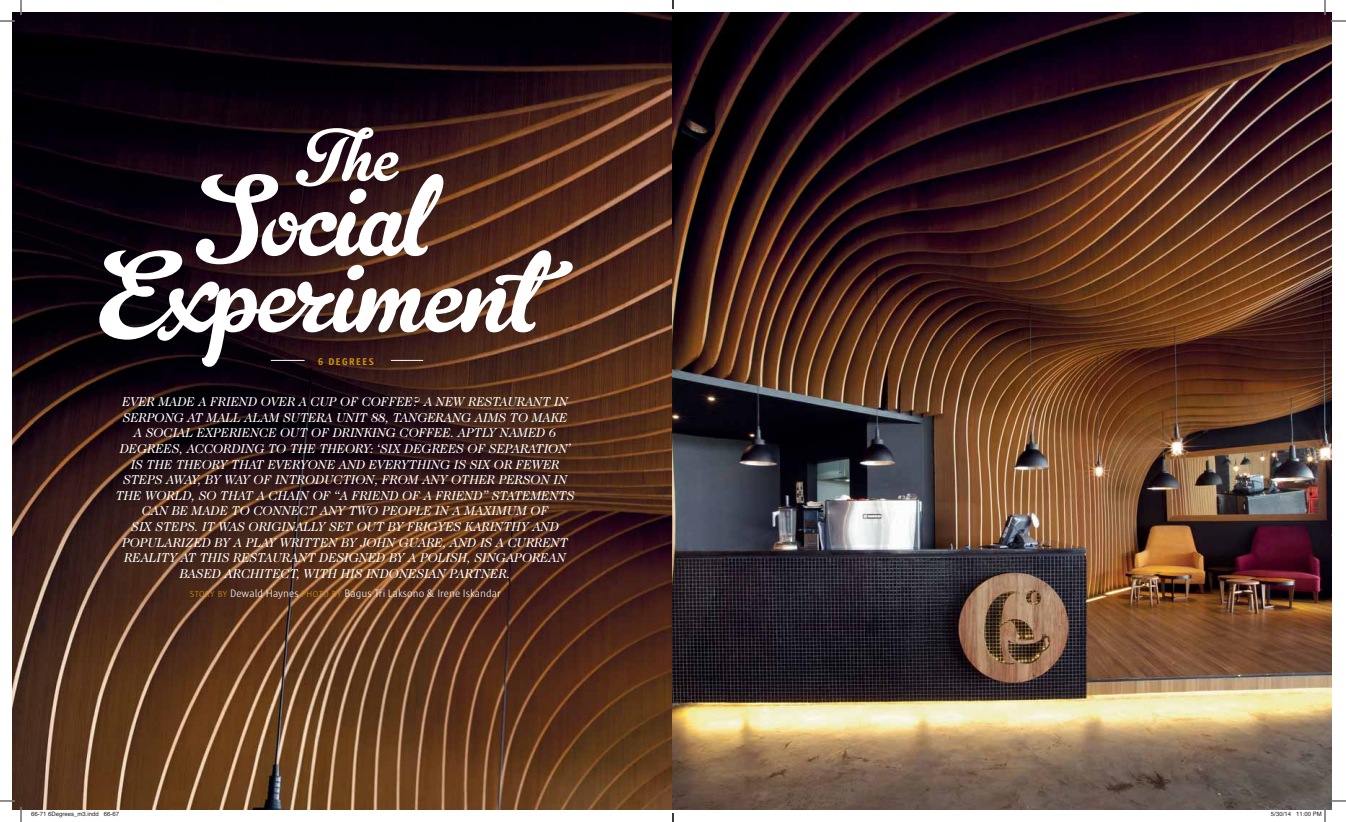
<style>
.page{position:relative;width:1346px;height:822px;background:#fff}
.page>*{position:absolute;margin:0;border:0;box-sizing:border-box;transform-origin:0 0}
.t1{font:113.9px "Gelato Script";letter-spacing:-.02em;color:#fff}
.t2{font:74.5px "Gelato Script";color:#fff}
.t3{font:italic 13px/15.6px "Caslon 224 Std";color:#fff;text-align:center}
.t4{font:300 11px "Sun";color:#fff}
.t5{font:700 10px "Sun";letter-spacing:.15em;color:#d39213}
.t6{font:6px "Helvetica";color:#231f20}
.s1{font-size:9px;color:#d39213}
</style>
<div class="page">
<img style="left:12px;top:12px;width:1319px;height:797px">
<hr style="left:271px;top:360px;width:34px;height:1px;background:#fff">
<hr style="left:391px;top:360px;width:32px;height:1px;background:#fff">
<svg style="left:0;top:800px;width:15px;height:1px"></svg>
<svg style="left:1331px;top:800px;width:15px;height:1px"></svg>
<svg style="left:0;top:0;width:22px;height:22px"></svg>
<svg style="left:20px;top:807px;width:2px;height:14px"></svg>
<svg style="left:1324px;top:0;width:22px;height:22px"></svg>
<svg style="left:1271px;top:807px;width:55px;height:14px"></svg>
<svg style="left:672px;top:0;width:2px;height:9px"></svg>
<svg style="left:672px;top:813px;width:2px;height:8px"></svg>
<h2 class="t2" style="left:297px;top:111px;width:104px">The</h2>
<h1 class="t1" style="left:197px;top:149px;width:236px">Social</h1>
<h1 class="t1" style="left:95px;top:225px;width:447px">Experiment</h1>
<p class="t5" style="left:318px;top:357px;width:57px">6 DEGREES</p>
<p class="t3" style="left:116px;top:394px;width:460px">EVER MADE A FRIEND OVER A CUP OF COFFEE? A NEW RESTAURANT IN SERPONG AT MALL ALAM SUTERA UNIT 88, TANGERANG AIMS TO MAKE<br>A SOCIAL EXPERIENCE OUT OF DRINKING COFFEE. APTLY NAMED 6<br>DEGREES, ACCORDING TO THE THEORY: ‘SIX DEGREES OF SEPARATION’ IS THE THEORY THAT EVERYONE AND EVERYTHING IS SIX OR FEWER STEPS AWAY, BY WAY OF INTRODUCTION, FROM ANY OTHER PERSON IN THE WORLD, SO THAT A CHAIN OF “A FRIEND OF A FRIEND” STATEMENTS CAN BE MADE TO CONNECT ANY TWO PEOPLE IN A MAXIMUM OF<br>SIX STEPS. IT WAS ORIGINALLY SET OUT BY FRIGYES KARINTHY AND POPULARIZED BY A PLAY WRITTEN BY JOHN GUARE, AND IS A CURRENT REALITY AT THIS RESTAURANT DESIGNED BY A POLISH, SINGAPOREAN BASED ARCHITECT, WITH HIS INDONESIAN PARTNER.</p>
<p class="t4" style="left:190px;top:589px;width:313px"><span class="s1">STORY BY</span> Dewald Haynes <span class="s1">PHOTO BY</span> Bagus Tri Laksono &amp; Irene Iskandar</p>
<p class="t6" style="left:31px;top:811px;width:90px">66-71 6Degrees_m3.indd 66-67</p>
<p class="t6" style="left:1271px;top:811px;width:52px">5/30/14 11:00 PM</p>
</div>
